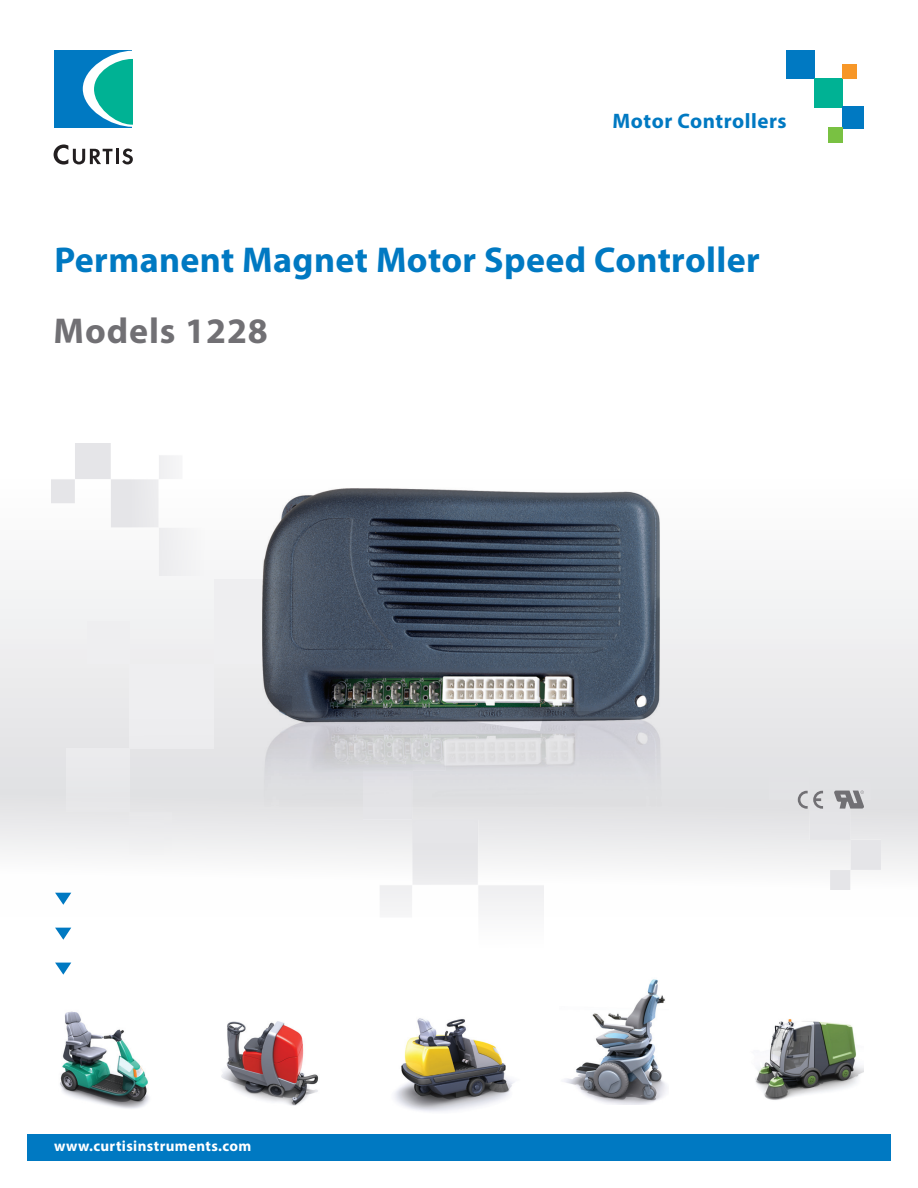
<style>
.page{position:relative;width:918px;height:1188px;background:#fff}
.page>*{position:absolute;margin:0;border:0;box-sizing:border-box;transform-origin:0 0}
.t1{font:700 36px "Myriad Pro";letter-spacing:.01em;color:#0079c2}
.t2{font:700 36px "Myriad Pro";letter-spacing:.025em;color:#717074}
.t3{font:700 21px "Myriad Pro";letter-spacing:.025em;color:#0079c2}
.t4{font:700 15px "Myriad Pro";letter-spacing:.025em;color:#fff}
</style>
<div class="page">
<svg style="left:0;top:443px;width:918px;height:468px"></svg>
<div style="left:130px;top:664px;width:84px;height:85px;background:#eeeef0"></div>
<div style="left:66px;top:749px;width:64px;height:63px;background:#eeeef0"></div>
<div style="left:87px;top:622px;width:43px;height:42px;background:#eeeef0"></div>
<div style="left:130px;top:812px;width:42px;height:42px;background:#eeeef0"></div>
<img style="left:52px;top:444px;width:155px;height:131px">
<img style="left:770px;top:759px;width:110px;height:131px">
<img style="left:364px;top:872px;width:179px;height:39px">
<div style="left:786px;top:51px;width:29px;height:28px;background:#0079c2"></div>
<div style="left:843px;top:65px;width:14px;height:14px;background:#f79728"></div>
<div style="left:786px;top:50px;width:29px;height:28px;background:#0079c2"></div>
<div style="left:815px;top:78px;width:28px;height:29px;background:#00b294"></div>
<div style="left:843px;top:106px;width:21px;height:22px;background:#0079c2"></div>
<div style="left:843px;top:64px;width:14px;height:14px;background:#f79728"></div>
<div style="left:829px;top:128px;width:14px;height:14px;background:#79c142"></div>
<div style="left:27px;top:1134px;width:864px;height:27px;background:#0079c2"></div>
<svg style="left:834px;top:791px;width:30px;height:18px"></svg>
<svg style="left:798px;top:791px;width:25px;height:18px"></svg>
<div style="left:55px;top:50px;width:77px;height:78px;background:#0079c2"></div>
<svg style="left:83px;top:51px;width:49px;height:76px"></svg>
<svg style="left:54px;top:144px;width:59px;height:21px"></svg>
<hr style="left:116px;top:149px;width:3px;height:15px;background:#231f20">
<svg style="left:122px;top:149px;width:11px;height:15px"></svg>
<svg style="left:55px;top:928px;width:16px;height:12px"></svg>
<svg style="left:55px;top:893px;width:16px;height:12px"></svg>
<svg style="left:55px;top:963px;width:16px;height:12px"></svg>
<img style="left:394px;top:1018px;width:121px;height:94px">
<img style="left:564px;top:979px;width:103px;height:125px">
<img style="left:755px;top:1019px;width:109px;height:81px">
<img style="left:60px;top:1011px;width:89px;height:98px">
<img style="left:221px;top:1021px;width:98px;height:85px">
<img style="left:164px;top:454px;width:577px;height:418px">
<p class="t3" style="left:613px;top:107px;width:176px">Motor Controllers</p>
<p class="t1" style="left:55px;top:237px;width:707px">Permanent Magnet Motor Speed Controller</p>
<p class="t2" style="left:54px;top:307px;width:216px">Models 1228</p>
<p class="t4" style="left:54px;top:1136px;width:199px">www.curtisinstruments.com</p>
</div>
